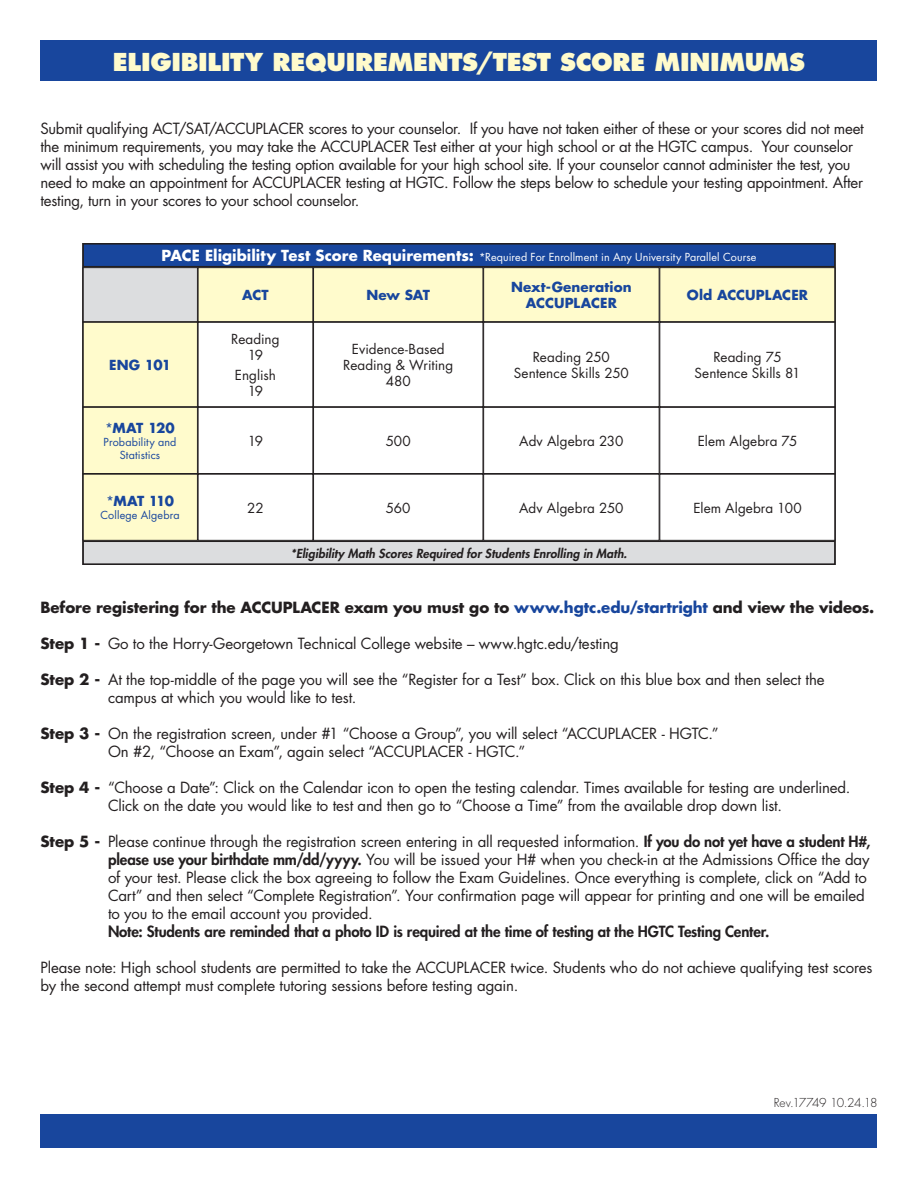
<style>
.page{position:relative;width:918px;height:1188px;background:#fff}
.page>*{position:absolute;margin:0;border:0;box-sizing:border-box;transform-origin:0 0}
.t1{font:800 24px "Futura Std";letter-spacing:-.015em;color:#fffbcc}
.t2{font:15px/18px "Futura Std";letter-spacing:-.015em;color:#231f20}
.t3{font:700 15px "Futura Std";letter-spacing:-.005em;color:#231f20}
.t4{font:800 15px "Futura Std";letter-spacing:-.01em;color:#231f20}
.t5{font:13.5px "Futura Std";letter-spacing:.005em;color:#231f20}
.t6{font:700 13.5px "Futura Std";letter-spacing:.01em;color:#18469d}
.t7{font:italic 800 12.15px "Futura Std";letter-spacing:.005em;color:#231f20}
.t8{font:300 12px "Futura Std";letter-spacing:-.035em;color:#231f20}
.t9{font:10.8px "Futura Std";letter-spacing:.01em;color:#fff}
.t10{font:10.8px "Futura Std";letter-spacing:.01em;color:#18469d}
.s1{font-weight:700;font-size:14.85px}
.s2{font-weight:400}
.s3{color:#18469d}
.s4{font-weight:700}
.s5{font-weight:800}
</style>
<div class="page">
<div style="left:40px;top:40px;width:838px;height:41px;background:#18469d"></div>
<div style="left:40px;top:1114px;width:838px;height:34px;background:#18469d"></div>
<div style="left:660px;top:268px;width:175px;height:54px;background:#fffbcc"></div>
<div style="left:659px;top:267px;width:177px;height:55px;border:1px solid #231f20"></div>
<div style="left:484px;top:268px;width:175px;height:54px;background:#fffbcc"></div>
<div style="left:483px;top:267px;width:176px;height:55px;border:1px solid #231f20"></div>
<div style="left:314px;top:268px;width:169px;height:54px;background:#fffbcc"></div>
<div style="left:313px;top:267px;width:170px;height:55px;border:1px solid #231f20"></div>
<div style="left:198px;top:268px;width:115px;height:54px;background:#fffbcc"></div>
<div style="left:198px;top:267px;width:115px;height:55px;border:1px solid #231f20"></div>
<div style="left:82px;top:267px;width:116px;height:55px;background:#dcdddf;border:1px solid #231f20"></div>
<div style="left:659px;top:322px;width:177px;height:85px;border:1px solid #231f20"></div>
<div style="left:483px;top:322px;width:176px;height:85px;border:1px solid #231f20"></div>
<div style="left:313px;top:322px;width:170px;height:85px;border:1px solid #231f20"></div>
<div style="left:198px;top:322px;width:115px;height:85px;border:1px solid #231f20"></div>
<div style="left:83px;top:322px;width:114px;height:85px;background:#fffbcc"></div>
<div style="left:82px;top:322px;width:116px;height:85px;border:1px solid #231f20"></div>
<div style="left:659px;top:407px;width:177px;height:67px;border:1px solid #231f20"></div>
<div style="left:483px;top:407px;width:176px;height:67px;border:1px solid #231f20"></div>
<div style="left:313px;top:407px;width:170px;height:67px;border:1px solid #231f20"></div>
<div style="left:198px;top:407px;width:115px;height:67px;border:1px solid #231f20"></div>
<div style="left:83px;top:407px;width:114px;height:67px;background:#fffbcc"></div>
<div style="left:82px;top:407px;width:116px;height:67px;border:1px solid #231f20"></div>
<div style="left:659px;top:474px;width:177px;height:67px;border:1px solid #231f20"></div>
<div style="left:483px;top:474px;width:176px;height:67px;border:1px solid #231f20"></div>
<div style="left:313px;top:474px;width:170px;height:67px;border:1px solid #231f20"></div>
<div style="left:198px;top:474px;width:115px;height:67px;border:1px solid #231f20"></div>
<div style="left:83px;top:474px;width:114px;height:66px;background:#fffbcc"></div>
<div style="left:82px;top:474px;width:116px;height:67px;border:1px solid #231f20"></div>
<div style="left:83px;top:244px;width:752px;height:23px;background:#18469d"></div>
<div style="left:82px;top:243px;width:754px;height:24px;border:1px solid #231f20"></div>
<div style="left:83px;top:541px;width:752px;height:23px;background:#dcdddf"></div>
<div style="left:82px;top:541px;width:754px;height:24px;border:1px solid #231f20"></div>
<p class="t1" style="left:113px;top:46px;width:694px">ELIGIBILITY REQUIREMENTS/TEST SCORE MINIMUMS</p>
<p class="t2" style="left:40px;top:120px;width:825px">Submit qualifying ACT/SAT/ACCUPLACER scores to your counselor. If you have not taken either of these or your scores did not meet the minimum requirements, you may take the ACCUPLACER Test either at your high school or at the HGTC campus. Your counselor will assist you with scheduling the testing option available for your high school site. If your counselor cannot administer the test, you need to make an appointment for ACCUPLACER testing at HGTC. Follow the steps below to schedule your testing appointment. After testing, turn in your scores to your school counselor.</p>
<p class="t9" style="left:162px;top:250px;width:596px"><span class="s1">PACE Eligibility Test Score Requirements:</span> *Required For Enrollment in Any University Parallel Course</p>
<p class="t6" style="left:109px;top:356px;width:63px">ENG 101</p>
<p class="t6" style="left:105px;top:419px;width:71px"><span class="s2">*</span>MAT 120</p>
<p class="t10" style="left:104px;top:435px;width:74px">Probability and</p>
<p class="t10" style="left:120px;top:448px;width:42px">Statistics</p>
<p class="t6" style="left:106px;top:492px;width:69px"><span class="s2">*</span>MAT 110</p>
<p class="t10" style="left:100px;top:508px;width:81px">College Algebra</p>
<p class="t6" style="left:242px;top:286px;width:28px">ACT</p>
<p class="t6" style="left:366px;top:286px;width:65px">New SAT</p>
<p class="t5" style="left:231px;top:330px;width:50px">Reading</p>
<p class="t5" style="left:248px;top:346px;width:17px">19</p>
<p class="t5" style="left:235px;top:367px;width:43px">English</p>
<p class="t5" style="left:248px;top:383px;width:17px">19</p>
<p class="t5" style="left:352px;top:340px;width:95px">Evidence-Based</p>
<p class="t5" style="left:343px;top:356px;width:112px">Reading &amp; Writing</p>
<p class="t5" style="left:386px;top:373px;width:26px">480</p>
<p class="t6" style="left:511px;top:278px;width:122px">Next-Generation</p>
<p class="t6" style="left:526px;top:294px;width:93px">ACCUPLACER</p>
<p class="t5" style="left:533px;top:348px;width:79px">Reading 250</p>
<p class="t5" style="left:514px;top:365px;width:117px">Sentence Skills 250</p>
<p class="t6" style="left:687px;top:286px;width:123px">Old ACCUPLACER</p>
<p class="t5" style="left:713px;top:348px;width:70px">Reading 75</p>
<p class="t5" style="left:695px;top:365px;width:107px">Sentence Skills 81</p>
<p class="t5" style="left:248px;top:432px;width:17px">19</p>
<p class="t5" style="left:386px;top:432px;width:27px">500</p>
<p class="t5" style="left:519px;top:432px;width:106px">Adv Algebra 230</p>
<p class="t5" style="left:698px;top:432px;width:101px">Elem Algebra 75</p>
<p class="t5" style="left:247px;top:499px;width:18px">22</p>
<p class="t5" style="left:386px;top:499px;width:26px">560</p>
<p class="t5" style="left:519px;top:499px;width:106px">Adv Algebra 250</p>
<p class="t5" style="left:693px;top:499px;width:110px">Elem Algebra 100</p>
<p class="t7" style="left:291px;top:546px;width:338px">*Eligibility Math Scores Required for Students Enrolling in Math.</p>
<p class="t3" style="left:40px;top:598px;width:835px">Before registering for the ACCUPLACER exam you must go to <span class="s3">www.hgtc.edu/startright</span> and view the videos.</p>
<p class="t2" style="left:40px;top:635px;width:580px"><span class="s4">Step 1 -</span> Go to the Horry-Georgetown Technical College website – www.hgtc.edu/testing</p>
<p class="t2" style="left:108px;top:671px;width:718px;text-indent:-68px"><span class="s4">Step 2 -</span> At the top-middle of the page you will see the “Register for a Test” box. Click on this blue box and then select the campus at which you would like to test.</p>
<p class="t2" style="left:108px;top:725px;width:612px;text-indent:-68px"><span class="s4">Step 3 -</span> On the registration screen, under #1 “Choose a Group”, you will select “ACCUPLACER - HGTC.”<br>On #2, “Choose an Exam”, again select “ACCUPLACER - HGTC.”</p>
<p class="t2" style="left:40px;top:779px;width:811px;text-align:center"><span class="s4">Step 4 -</span> “Choose a Date”: Click on the Calendar icon to open the testing calendar. Times available for testing are underlined.<br>Click on the date you would like to test and then go to “Choose a Time” from the available drop down list.</p>
<p class="t2" style="left:108px;top:833px;width:764px;text-indent:-68px"><span class="s4">Step 5 -</span> Please continue through the registration screen entering in all requested information. <span class="s5">If you do not yet have a student H#, please use your birthdate mm/dd/yyyy.</span> You will be issued your H# when you check-in at the Admissions Office the day of your test. Please click the box agreeing to follow the Exam Guidelines. Once everything is complete, click on “Add to Cart” and then select “Complete Registration”. Your confirmation page will appear for printing and one will be emailed to you to the email account you provided.</p>
<p class="t4" style="left:108px;top:922px;width:663px">Note: Students are reminded that a photo ID is required at the time of testing at the HGTC Testing Center.</p>
<p class="t2" style="left:40px;top:959px;width:833px">Please note: High school students are permitted to take the ACCUPLACER twice. Students who do not achieve qualifying test scores by the second attempt must complete tutoring sessions before testing again.</p>
<p class="t8" style="left:774px;top:1095px;width:105px">Rev.17749 10.24.18</p>
</div>
